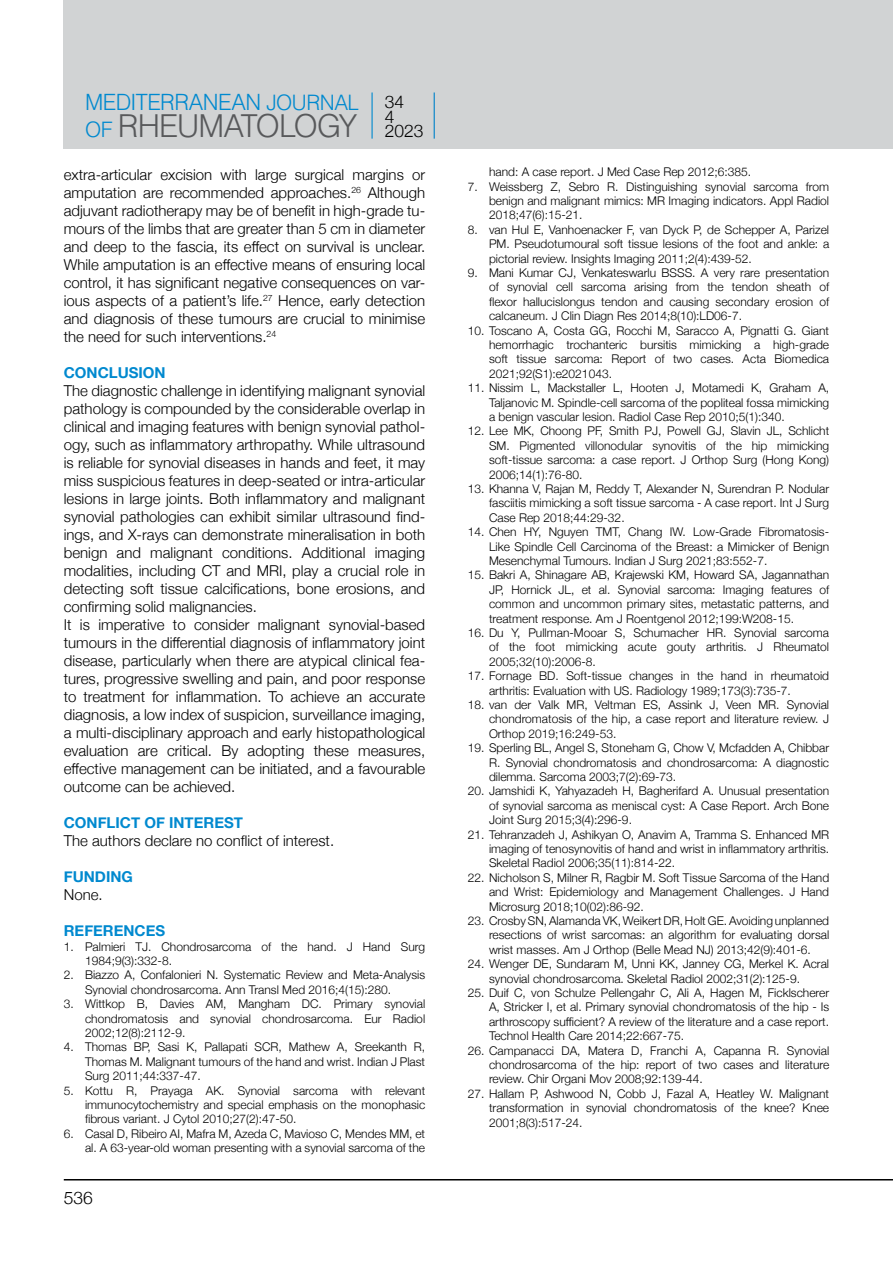
<style>
.page{position:relative;width:893px;height:1263px;background:#fff}
.page>*{position:absolute;margin:0;border:0;box-sizing:border-box;transform-origin:0 0}
.t1{font:31.2px "UB Helvetica Light";letter-spacing:-.025em;color:#58595b}
.t2{font:22.2px "UB Helvetica Light";letter-spacing:-.02em;color:#0089cf}
.t3{font:300 17.4px/15px "Helvetica Neue";color:#000}
.t4{font:300 15px/18px "Helvetica Neue";color:#000;text-align:justify}
.t5{font:700 15px "Helvetica Neue";color:#0089cf}
.t6{font:300 12px/14.4px "Helvetica Neue";color:#000;text-align:justify}
.s1{font-size:21px}
.s2{font-size:21px;color:#0089cf}
</style>
<div class="page">
<hr style="left:64px;top:1179px;width:829px;height:1px;background:#000">
<div style="left:64px;top:0;width:829px;height:149px;background:#d1d3d4"></div>
<hr style="left:371px;top:92px;width:2px;height:47px;background:#0089cf">
<hr style="left:434px;top:92px;width:1px;height:47px;background:#0081c9">
<h2 class="t2" style="left:85px;top:89px;width:275px">MEDITERRANEAN <span class="s1">JOURNAL</span></h2>
<h1 class="t1" style="left:85px;top:107px;width:273px"><span class="s2">OF</span> RHEUMATOLOGY</h1>
<h3 class="t3" style="left:385px;top:93px;width:40px">34<br>4<br>2023</h3>
<p class="t4" style="left:64px;top:165px;width:363px">extra-articular excision with large surgical margins or amputation are recommended approaches.<sup>26</sup> Although adjuvant radiotherapy may be of benefit in high-grade tu&shy;mours of the limbs that are greater than 5 cm in diameter and deep to the fascia, its effect on survival is unclear.<br>While amputation is an effective means of ensuring local control, it has significant negative consequences on var&shy;ious aspects of a patient’s life.<sup>27</sup> Hence, early detection and diagnosis of these tumours are crucial to minimise the need for such interventions.<sup>24</sup></p>
<p class="t5" style="left:64px;top:361px;width:103px">CONCLUSION</p>
<p class="t4" style="left:64px;top:381px;width:363px;text-align:left">The diagnostic challenge in identifying malignant synovial pathology is compounded by the considerable overlap in clinical and imaging features with benign synovial pathol&shy;ogy, such as inflammatory arthropathy. While ultrasound is reliable for synovial diseases in hands and feet, it may miss suspicious features in deep-seated or intra-articular lesions in large joints. Both inflammatory and malignant synovial pathologies can exhibit similar ultrasound find&shy;ings, and X-rays can demonstrate mineralisation in both benign and malignant conditions. Additional imaging modalities, including CT and MRI, play a crucial role in detecting soft tissue calcifications, bone erosions, and confirming solid malignancies.<br>It is imperative to consider malignant synovial-based tumours in the differential diagnosis of inflammatory joint disease, particularly when there are atypical clinical fea&shy;tures, progressive swelling and pain, and poor response to treatment for inflammation. To achieve an accurate diagnosis, a low index of suspicion, surveillance imaging, a multi-disciplinary approach and early histopathological evaluation are critical. By adopting these measures, effective management can be initiated, and a favourable outcome can be achieved.</p>
<p class="t5" style="left:64px;top:811px;width:181px">CONFLICT OF INTEREST</p>
<p class="t4" style="left:64px;top:831px;width:272px">The authors declare no conflict of interest.</p>
<p class="t5" style="left:64px;top:865px;width:71px">FUNDING</p>
<p class="t4" style="left:64px;top:885px;width:40px">None.</p>
<p class="t5" style="left:64px;top:919px;width:103px">REFERENCES</p>
<p class="t6" style="left:85px;top:938px;width:342px;text-indent:-21px">1. Palmieri TJ. Chondrosarcoma of the hand. J Hand Surg<br>1984;9(3):332-8.</p>
<p class="t6" style="left:85px;top:967px;width:342px;text-indent:-21px">2. Biazzo A, Confalonieri N. Systematic Review and Meta-Analysis<br>Synovial chondrosarcoma. Ann Transl Med 2016;4(15):280.</p>
<p class="t6" style="left:85px;top:996px;width:342px;text-indent:-21px">3. Wittkop B, Davies AM, Mangham DC. Primary synovial chondromatosis and synovial chondrosarcoma. Eur Radiol 2002;12(8):2112-9.</p>
<p class="t6" style="left:85px;top:1039px;width:342px;text-indent:-21px">4. Thomas BP, Sasi K, Pallapati SCR, Mathew A, Sreekanth R, Thomas M. Malignant tumours of the hand and wrist. Indian J Plast Surg 2011;44:337-47.</p>
<p class="t6" style="left:85px;top:1082px;width:342px;text-indent:-21px">5. Kottu R, Prayaga AK. Synovial sarcoma with relevant immunocytochemistry and special emphasis on the monophasic fibrous variant. J Cytol 2010;27(2):47-50.</p>
<p class="t6" style="left:64px;top:1125px;width:363px;text-align:right">6. Casal D, Ribeiro AI, Mafra M, Azeda C, Mavioso C, Mendes MM, et al. A 63-year-old woman presenting with a synovial sarcoma of the</p>
<h3 class="t3" style="left:64px;top:1189px;width:31px">536</h3>
<p class="t6" style="left:489px;top:164px;width:264px">hand: A case report. J Med Case Rep 2012;6:385.</p>
<p class="t6" style="left:489px;top:178px;width:342px;text-indent:-21px">7. Weissberg Z, Sebro R. Distinguishing synovial sarcoma from benign and malignant mimics: MR Imaging indicators. Appl Radiol 2018;47(6):15-21.</p>
<p class="t6" style="left:489px;top:221px;width:342px;text-indent:-21px">8. van Hul E, Vanhoenacker F, van Dyck P, de Schepper A, Parizel PM. Pseudotumoural soft tissue lesions of the foot and ankle: a pictorial review. Insights Imaging 2011;2(4):439-52.</p>
<p class="t6" style="left:489px;top:265px;width:342px;text-indent:-21px">9. Mani Kumar CJ, Venkateswarlu BSSS. A very rare presentation of synovial cell sarcoma arising from the tendon sheath of flexor hallucislongus tendon and causing secondary erosion of calcaneum. J Clin Diagn Res 2014;8(10):LD06-7.</p>
<p class="t6" style="left:489px;top:322px;width:342px;text-indent:-21px">10. Toscano A, Costa GG, Rocchi M, Saracco A, Pignatti G. Giant hemorrhagic trochanteric bursitis mimicking a high-grade soft tissue sarcoma: Report of two cases. Acta Biomedica 2021;92(S1):e2021043.</p>
<p class="t6" style="left:489px;top:380px;width:342px;text-indent:-21px">11. Nissim L, Mackstaller L, Hooten J, Motamedi K, Graham A, Taljanovic M. Spindle-cell sarcoma of the popliteal fossa mimicking a benign vascular lesion. Radiol Case Rep 2010;5(1):340.</p>
<p class="t6" style="left:489px;top:423px;width:342px;text-indent:-21px">12. Lee MK, Choong PF, Smith PJ, Powell GJ, Slavin JL, Schlicht SM. Pigmented villonodular synovitis of the hip mimicking soft-tissue sarcoma: a case report. J Orthop Surg (Hong Kong)<br>2006;14(1):76-80.</p>
<p class="t6" style="left:489px;top:481px;width:342px;text-indent:-21px">13. Khanna V, Rajan M, Reddy T, Alexander N, Surendran P. Nodular fasciitis mimicking a soft tissue sarcoma - A case report. Int J Surg Case Rep 2018;44:29-32.</p>
<p class="t6" style="left:489px;top:524px;width:342px;text-indent:-21px">14. Chen HY, Nguyen TMT, Chang IW. Low-Grade Fibromatosis-Like Spindle Cell Carcinoma of the Breast: a Mimicker of Benign Mesenchymal Tumours. Indian J Surg 2021;83:552-7.</p>
<p class="t6" style="left:489px;top:567px;width:342px;text-indent:-21px">15. Bakri A, Shinagare AB, Krajewski KM, Howard SA, Jagannathan JP, Hornick JL, et al. Synovial sarcoma: Imaging features of common and uncommon primary sites, metastatic patterns, and treatment response. Am J Roentgenol 2012;199:W208-15.</p>
<p class="t6" style="left:489px;top:625px;width:342px;text-indent:-21px">16. Du Y, Pullman-Mooar S, Schumacher HR. Synovial sarcoma of the foot mimicking acute gouty arthritis. J Rheumatol 2005;32(10):2006-8.</p>
<p class="t6" style="left:489px;top:668px;width:342px;text-indent:-21px">17. Fornage BD. Soft-tissue changes in the hand in rheumatoid arthritis: Evaluation with US. Radiology 1989;173(3):735-7.</p>
<p class="t6" style="left:489px;top:697px;width:342px;text-indent:-21px">18. van der Valk MR, Veltman ES, Assink J, Veen MR. Synovial chondromatosis of the hip, a case report and literature review. J Orthop 2019;16:249-53.</p>
<p class="t6" style="left:489px;top:740px;width:342px;text-indent:-21px">19. Sperling BL, Angel S, Stoneham G, Chow V, Mcfadden A, Chibbar R. Synovial chondromatosis and chondrosarcoma: A diagnostic dilemma. Sarcoma 2003;7(2):69-73.</p>
<p class="t6" style="left:489px;top:783px;width:342px;text-indent:-21px">20. Jamshidi K, Yahyazadeh H, Bagherifard A. Unusual presentation of synovial sarcoma as meniscal cyst: A Case Report. Arch Bone Joint Surg 2015;3(4):296-9.</p>
<p class="t6" style="left:489px;top:826px;width:342px;text-indent:-21px">21. Tehranzadeh J, Ashikyan O, Anavim A, Tramma S. Enhanced MR imaging of tenosynovitis of hand and wrist in inflammatory arthritis.<br>Skeletal Radiol 2006;35(11):814-22.</p>
<p class="t6" style="left:489px;top:869px;width:342px;text-indent:-21px">22. Nicholson S, Milner R, Ragbir M. Soft Tissue Sarcoma of the Hand and Wrist: Epidemiology and Management Challenges. J Hand Microsurg 2018;10(02):86-92.</p>
<p class="t6" style="left:489px;top:913px;width:342px;text-indent:-21px">23. Crosby SN, Alamanda VK, Weikert DR, Holt GE. Avoiding unplanned resections of wrist sarcomas: an algorithm for evaluating dorsal wrist masses. Am J Orthop (Belle Mead NJ) 2013;42(9):401-6.</p>
<p class="t6" style="left:489px;top:956px;width:342px;text-indent:-21px">24. Wenger DE, Sundaram M, Unni KK, Janney CG, Merkel K. Acral synovial chondrosarcoma. Skeletal Radiol 2002;31(2):125-9.</p>
<p class="t6" style="left:489px;top:985px;width:342px;text-indent:-21px">25. Duif C, von Schulze Pellengahr C, Ali A, Hagen M, Ficklscherer A, Stricker I, et al. Primary synovial chondromatosis of the hip - Is arthroscopy sufficient? A review of the literature and a case report.<br>Technol Health Care 2014;22:667-75.</p>
<p class="t6" style="left:489px;top:1042px;width:342px;text-indent:-21px">26. Campanacci DA, Matera D, Franchi A, Capanna R. Synovial chondrosarcoma of the hip: report of two cases and literature review. Chir Organi Mov 2008;92:139-44.</p>
<p class="t6" style="left:489px;top:1085px;width:342px;text-indent:-21px">27. Hallam P, Ashwood N, Cobb J, Fazal A, Heatley W. Malignant transformation in synovial chondromatosis of the knee? Knee 2001;8(3):517-24.</p>
</div>
